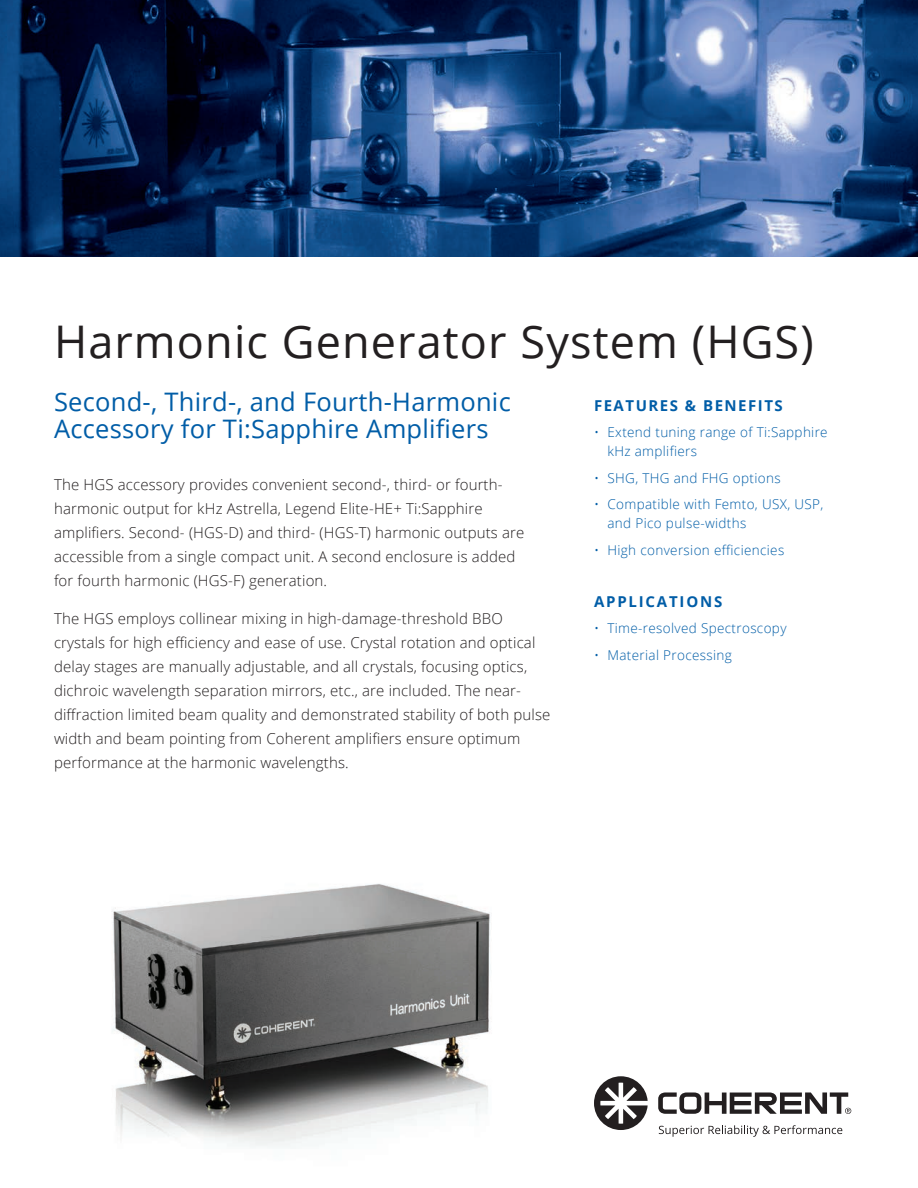
<style>
.page{position:relative;width:918px;height:1188px;background:#fff}
.page>*{position:absolute;margin:0;border:0;box-sizing:border-box;transform-origin:0 0}
.t1{font:45px "Open Sans";letter-spacing:.025em;color:#231f20}
.Subtitle{font:25.5px/27px "Open Sans";letter-spacing:.01em;color:#015da7}
.Body{font:300 15px/24px "Open Sans";letter-spacing:.01em;color:#231f20}
.FEATURES_BENEFITS_AP{font:700 15px "Open Sans";letter-spacing:.1em;color:#015da7}
.FEATURES_BENEFITS_AP-2{font:700 15px "Open Sans";letter-spacing:.12em;color:#015da7}
.Bullets{font:300 13.5px/19.5px "Open Sans";letter-spacing:.025em;color:#015da7}
</style>
<div class="page">
<svg style="left:659px;top:1125px;width:183px;height:12px"></svg>
<svg style="left:658px;top:1092px;width:193px;height:22px"></svg>
<svg style="left:594px;top:1076px;width:54px;height:54px"></svg>
<img style="left:0;top:0;width:918px;height:256px">
<img style="left:112px;top:883px;width:378px;height:264px">
<p class="t1" style="left:54px;top:311px;width:761px">Harmonic Generator System (HGS)</p>
<p class="Subtitle" style="left:54px;top:387px;width:458px">Second-, Third-, and Fourth-Harmonic<br>Accessory for Ti:Sapphire Amplifiers</p>
<p class="Body" style="left:54px;top:472px;width:472px">The HGS accessory provides convenient second-, third- or fourth&shy;harmonic output for kHz Astrella, Legend Elite-HE+ Ti:Sapphire amplifiers. Second- (HGS-D) and third- (HGS-T) harmonic outputs are accessible from a single compact unit. A second enclosure is added for fourth harmonic (HGS-F) generation.</p>
<p class="Body" style="left:54px;top:606px;width:498px">The HGS employs collinear mixing in high-damage-threshold BBO crystals for high efficiency and ease of use. Crystal rotation and optical delay stages are manually adjustable, and all crystals, focusing optics, dichroic wavelength separation mirrors, etc., are included. The near&shy;diffraction limited beam quality and demonstrated stability of both pulse width and beam pointing from Coherent amplifiers ensure optimum performance at the harmonic wavelengths.</p>
<p class="FEATURES_BENEFITS_AP" style="left:594px;top:395px;width:190px">FEATURES &amp; BENEFITS</p>
<p class="Bullets" style="left:608px;top:422px;width:222px;text-indent:-14px">• Extend tuning range of Ti:Sapphire kHz amplifiers</p>
<p class="Bullets" style="left:594px;top:468px;width:188px">• SHG, THG and FHG options</p>
<p class="Bullets" style="left:608px;top:494px;width:217px;text-indent:-14px">• Compatible with Femto, USX, USP, and Pico pulse-widths</p>
<p class="Bullets" style="left:594px;top:540px;width:192px">• High conversion efficiencies</p>
<p class="FEATURES_BENEFITS_AP-2" style="left:594px;top:591px;width:130px">APPLICATIONS</p>
<p class="Bullets" style="left:594px;top:618px;width:194px">• Time-resolved Spectroscopy</p>
<p class="Bullets" style="left:594px;top:645px;width:139px">• Material Processing</p>
</div>
